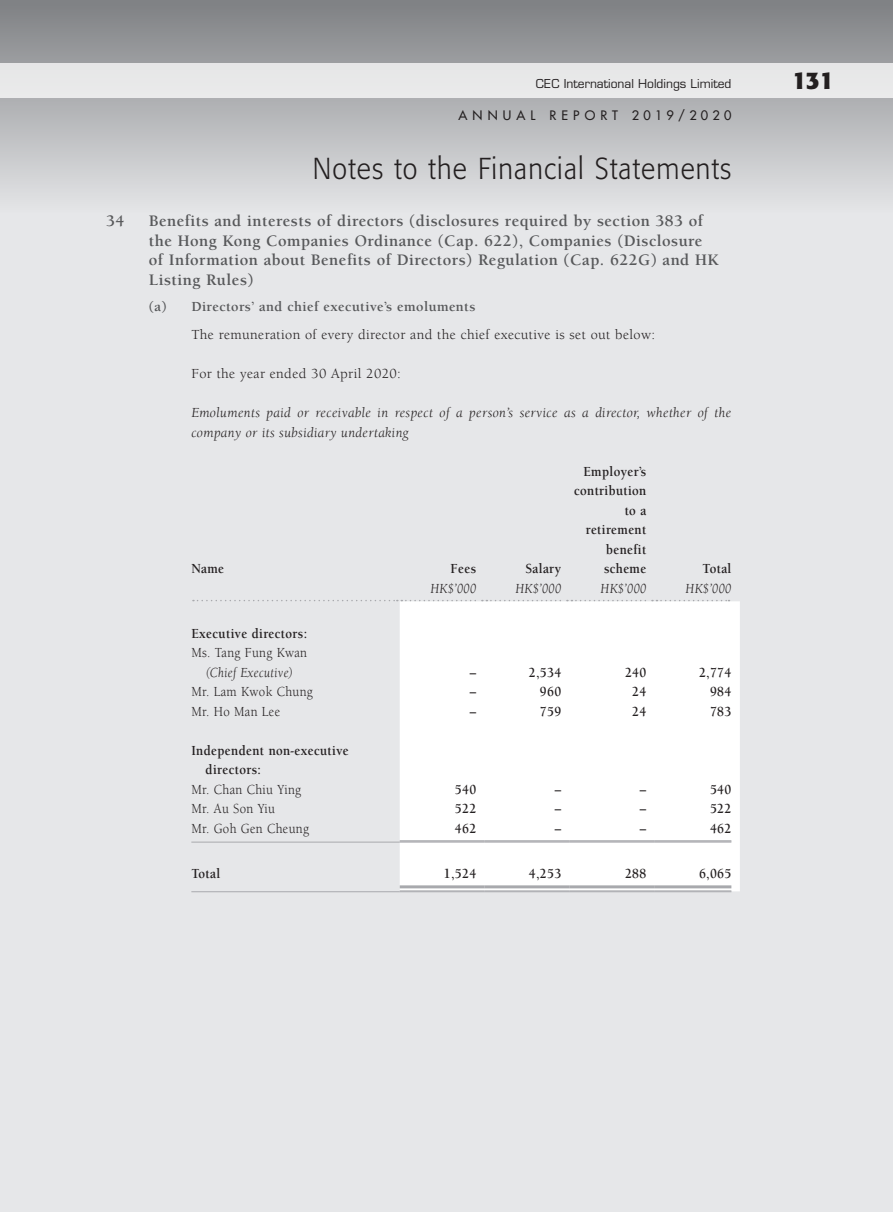
<style>
.page{position:relative;width:893px;height:1212px;background:#e6e7e9}
.page>*{position:absolute;margin:0;border:0;box-sizing:border-box;transform-origin:0 0}
.t1{font:300 30px "Formata";letter-spacing:.045em;color:#231f20;scale:.9 1}
.t2{font:700 24px "Formata";color:#231f20}
._01_H1{font:700 16.5px/19.5px "Berkeley Std";letter-spacing:.025em;color:#57585a}
._50_Table_txt{font:700 14.25px/19.5px "Berkeley Std";letter-spacing:.025em;color:#231f20;scale:.9 1}
._00_txt{font:italic 14.25px/19.5px "Berkeley Std";letter-spacing:.025em;color:#231f20}
._00_txt-2{font:14.25px "Berkeley Std";letter-spacing:.025em;color:#231f20}
._50_Table_txt-2{font:14.25px "Berkeley Std";letter-spacing:.025em;color:#231f20;scale:.9 1}
._50_Table_txt-3{font:italic 14.25px/19.5px "Berkeley Std";letter-spacing:.025em;color:#231f20;text-align:center;scale:.9 1}
._02_H2{font:700 14.25px "Berkeley Std";letter-spacing:.025em;color:#57585a}
.t3{font:500 12.75px "Futura Std";letter-spacing:.4em;color:#231f20}
.t4{font:12px "Eurostile LT Std";color:#231f20}
.s1{font-style:normal}
</style>
<div class="page">
<svg style="left:0;top:0;width:893px;height:193px;background:#aeafb2"></svg>
<div style="left:0;top:64px;width:893px;height:34px;background:#e8e8e9"></div>
<div style="left:400px;top:601px;width:340px;height:290px;background:#fff"></div>
<svg style="left:193px;top:600px;width:536px;height:1px"></svg>
<hr style="left:191px;top:842px;width:209px;height:1px;background:#a8a9ad">
<hr style="left:400px;top:840px;width:85px;height:2px;background:#a8a9ad">
<hr style="left:400px;top:842px;width:85px;height:1px;background:#a8a9ad">
<hr style="left:485px;top:840px;width:85px;height:2px;background:#a8a9ad">
<hr style="left:485px;top:842px;width:85px;height:1px;background:#a8a9ad">
<hr style="left:570px;top:840px;width:85px;height:2px;background:#a8a9ad">
<hr style="left:570px;top:842px;width:85px;height:1px;background:#a8a9ad">
<hr style="left:655px;top:840px;width:76px;height:2px;background:#a8a9ad">
<hr style="left:655px;top:842px;width:76px;height:1px;background:#a8a9ad">
<hr style="left:191px;top:891px;width:209px;height:1px;background:#a8a9ad">
<hr style="left:400px;top:885px;width:85px;height:3px;background:#a8a9ad">
<hr style="left:400px;top:890px;width:85px;height:1px;background:#a8a9ad">
<hr style="left:400px;top:891px;width:85px;height:1px;background:#a8a9ad">
<hr style="left:485px;top:885px;width:85px;height:3px;background:#a8a9ad">
<hr style="left:485px;top:890px;width:85px;height:1px;background:#a8a9ad">
<hr style="left:485px;top:891px;width:85px;height:1px;background:#a8a9ad">
<hr style="left:570px;top:885px;width:85px;height:3px;background:#a8a9ad">
<hr style="left:570px;top:890px;width:85px;height:1px;background:#a8a9ad">
<hr style="left:570px;top:891px;width:85px;height:1px;background:#a8a9ad">
<hr style="left:655px;top:885px;width:76px;height:3px;background:#a8a9ad">
<hr style="left:655px;top:890px;width:76px;height:1px;background:#a8a9ad">
<hr style="left:655px;top:891px;width:76px;height:1px;background:#a8a9ad">
<p class="t4" style="left:536px;top:77px;width:197px">CEC International Holdings Limited</p>
<h2 class="t2" style="left:792px;top:66px;width:43px">131</h2>
<p class="t3" style="left:459px;top:108px;width:274px">ANNUAL REPORT 2019/2020</p>
<h1 class="t1" style="left:313px;top:151px;width:467px">Notes to the Financial Statements</h1>
<p class="_01_H1" style="left:106px;top:212px;width:20px">34</p>
<p class="_01_H1" style="left:149px;top:212px;width:571px">Benefits and interests of directors (disclosures required by section 383 of the Hong Kong Companies Ordinance (Cap. 622), Companies (Disclosure of Information about Benefits of Directors) Regulation (Cap. 622G) and HK Listing Rules)</p>
<p class="_02_H2" style="left:149px;top:299px;width:328px">(a) Directors’ and chief executive’s emoluments</p>
<p class="_00_txt-2" style="left:191px;top:327px;width:465px">The remuneration of every director and the chief executive is set out below:</p>
<p class="_00_txt-2" style="left:191px;top:366px;width:211px">For the year ended 30 April 2020:</p>
<p class="_00_txt" style="left:191px;top:403px;width:541px">Emoluments paid or receivable in respect of a person’s service as a director, whether of the company or its subsidiary undertaking</p>
<p class="_50_Table_txt" style="left:191px;top:559px;width:38px">Name</p>
<p class="_50_Table_txt" style="left:450px;top:559px;width:30px">Fees</p>
<p class="_50_Table_txt" style="left:525px;top:559px;width:41px">Salary</p>
<p class="_50_Table_txt" style="left:583px;top:461px;width:72px">Employer’s</p>
<p class="_50_Table_txt" style="left:574px;top:481px;width:82px">contribution</p>
<p class="_50_Table_txt" style="left:625px;top:500px;width:26px">to a</p>
<p class="_50_Table_txt" style="left:586px;top:520px;width:69px">retirement</p>
<p class="_50_Table_txt" style="left:606px;top:539px;width:46px">benefit</p>
<p class="_50_Table_txt" style="left:604px;top:559px;width:49px">scheme</p>
<p class="_50_Table_txt" style="left:703px;top:559px;width:33px">Total</p>
<p class="_50_Table_txt" style="left:191px;top:624px;width:130px">Executive directors:</p>
<p class="_50_Table_txt-3" style="left:191px;top:643px;width:130px"><span class="s1">Ms. Tang Fung Kwan </span>(Chief Executive)</p>
<p class="_50_Table_txt-3" style="left:430px;top:578px;width:52px">HK$’000</p>
<p class="_50_Table_txt-3" style="left:515px;top:578px;width:52px">HK$’000</p>
<p class="_50_Table_txt-3" style="left:601px;top:578px;width:52px">HK$’000</p>
<p class="_50_Table_txt-3" style="left:686px;top:578px;width:52px">HK$’000</p>
<p class="_50_Table_txt" style="left:470px;top:663px;width:9px">–</p>
<p class="_50_Table_txt" style="left:529px;top:663px;width:37px">2,534</p>
<p class="_50_Table_txt" style="left:625px;top:663px;width:25px">240</p>
<p class="_50_Table_txt" style="left:699px;top:663px;width:37px">2,774</p>
<p class="_50_Table_txt-2" style="left:191px;top:684px;width:137px">Mr. Lam Kwok Chung</p>
<p class="_50_Table_txt" style="left:470px;top:682px;width:9px">–</p>
<p class="_50_Table_txt" style="left:540px;top:682px;width:25px">960</p>
<p class="_50_Table_txt" style="left:632px;top:682px;width:17px">24</p>
<p class="_50_Table_txt" style="left:710px;top:682px;width:25px">984</p>
<p class="_50_Table_txt-2" style="left:191px;top:704px;width:100px">Mr. Ho Man Lee</p>
<p class="_50_Table_txt" style="left:470px;top:702px;width:9px">–</p>
<p class="_50_Table_txt" style="left:540px;top:702px;width:25px">759</p>
<p class="_50_Table_txt" style="left:632px;top:702px;width:17px">24</p>
<p class="_50_Table_txt" style="left:710px;top:702px;width:25px">783</p>
<p class="_50_Table_txt" style="left:206px;top:741px;width:161px;text-indent:-14px">Independent non-executive directors:</p>
<p class="_50_Table_txt-2" style="left:191px;top:782px;width:124px">Mr. Chan Chiu Ying</p>
<p class="_50_Table_txt" style="left:455px;top:780px;width:25px">540</p>
<p class="_50_Table_txt" style="left:555px;top:780px;width:9px">–</p>
<p class="_50_Table_txt" style="left:640px;top:780px;width:9px">–</p>
<p class="_50_Table_txt" style="left:710px;top:780px;width:25px">540</p>
<p class="_50_Table_txt-2" style="left:191px;top:801px;width:95px">Mr. Au Son Yiu</p>
<p class="_50_Table_txt" style="left:455px;top:799px;width:25px">522</p>
<p class="_50_Table_txt" style="left:555px;top:799px;width:9px">–</p>
<p class="_50_Table_txt" style="left:640px;top:799px;width:9px">–</p>
<p class="_50_Table_txt" style="left:710px;top:799px;width:25px">522</p>
<p class="_50_Table_txt-2" style="left:191px;top:821px;width:132px">Mr. Goh Gen Cheung</p>
<p class="_50_Table_txt" style="left:455px;top:819px;width:25px">462</p>
<p class="_50_Table_txt" style="left:555px;top:819px;width:9px">–</p>
<p class="_50_Table_txt" style="left:640px;top:819px;width:9px">–</p>
<p class="_50_Table_txt" style="left:710px;top:819px;width:25px">462</p>
<p class="_50_Table_txt" style="left:191px;top:864px;width:33px">Total</p>
<p class="_50_Table_txt" style="left:444px;top:864px;width:37px">1,524</p>
<p class="_50_Table_txt" style="left:529px;top:864px;width:37px">4,253</p>
<p class="_50_Table_txt" style="left:625px;top:864px;width:25px">288</p>
<p class="_50_Table_txt" style="left:699px;top:864px;width:37px">6,065</p>
</div>
